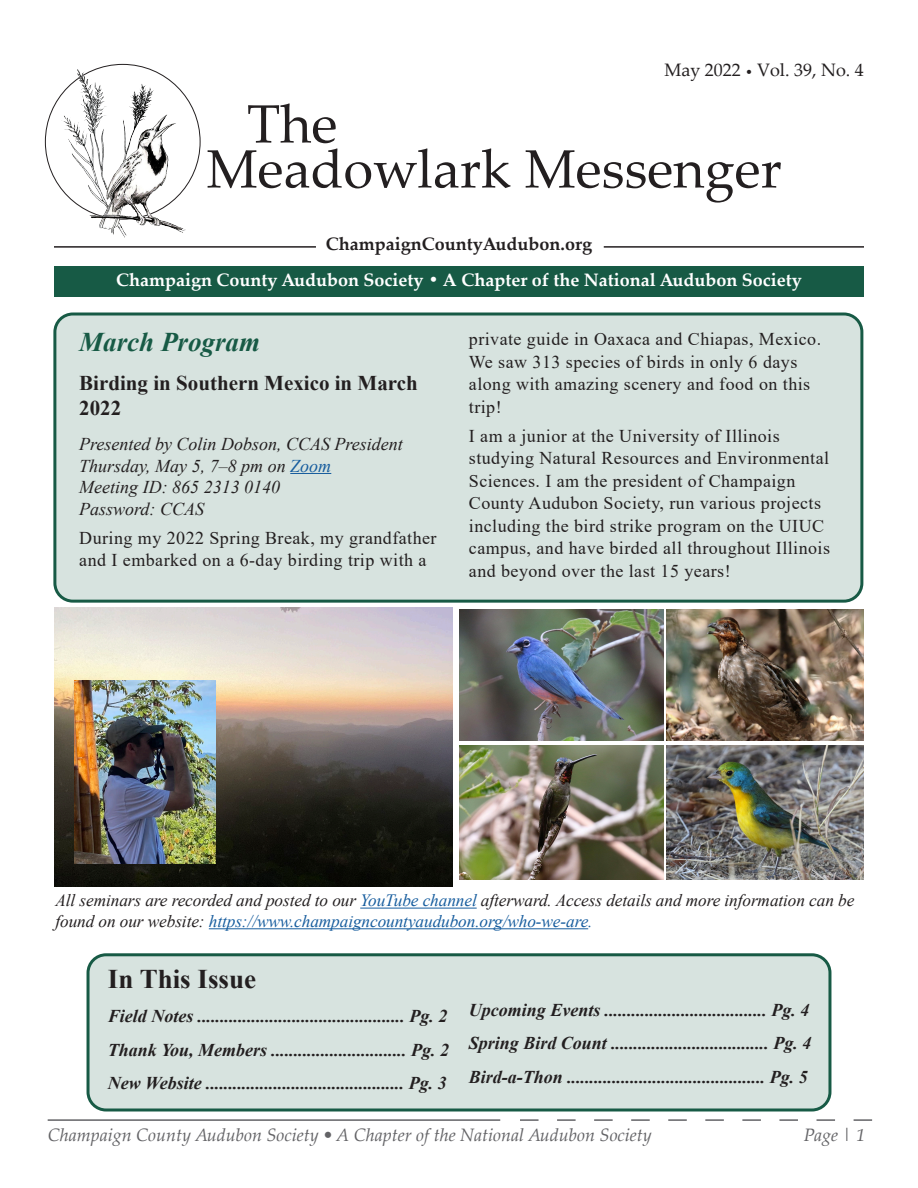
<style>
.page{position:relative;width:918px;height:1188px;background:#fff}
.page>*{position:absolute;margin:0;border:0;box-sizing:border-box;transform-origin:0 0}
.t1{font:54px/45px "Palatino Linotype";color:#231f20}
.t2{font:italic 700 27px "Times New Roman";color:#175a45}
.t3{font:700 27px "Times New Roman";color:#231f20}
.t4{font:700 21px/25.2px "Times New Roman";color:#231f20}
.t5{font:18px/22.5px "Times New Roman";letter-spacing:.025em;color:#231f20}
.t6{font:italic 700 18px/33.8px "Times New Roman";color:#231f20;text-align:justify}
.t7{font:italic 18px/21.6px "Times New Roman";color:#231f20}
.t8{font:italic 18px "Palatino Linotype";color:#636366}
.t9{font:700 18px "Palatino Linotype";color:#fff}
.t10{font:700 18px "Palatino Linotype";color:#231f20}
.t11{font:18px "Palatino Linotype";color:#231f20}
.t12{font:italic 17.25px/20.7px "Times New Roman";letter-spacing:-.005em;color:#231f20}
.s1{font-size:12px}
.s2{color:#175d9e}
</style>
<div class="page">
<div style="left:88px;top:955px;width:742px;height:155px;background:#d7e3df;border-radius:18px"></div>
<div style="left:87px;top:953px;width:744px;height:159px;border:3px solid #175a45;border-radius:18px"></div>
<hr style="left:360px;top:908px;width:117px;height:1px;background:#175d9e">
<hr style="left:209px;top:928px;width:379px;height:1px;background:#175d9e">
<div style="left:55px;top:314px;width:807px;height:287px;background:#d7e3df;border-radius:18px"></div>
<div style="left:53px;top:313px;width:810px;height:290px;border:3px solid #175a45;border-radius:18px"></div>
<hr style="left:290px;top:473px;width:41px;height:1px;background:#175d9e">
<img style="left:54px;top:608px;width:399px;height:278px">
<img style="left:460px;top:745px;width:203px;height:134px">
<img style="left:666px;top:745px;width:198px;height:134px">
<img style="left:460px;top:609px;width:203px;height:132px">
<img style="left:667px;top:609px;width:197px;height:132px">
<img style="left:75px;top:680px;width:141px;height:184px">
<hr style="left:54px;top:246px;width:262px;height:2px;background:#231f20">
<hr style="left:604px;top:246px;width:260px;height:2px;background:#231f20">
<div style="left:54px;top:266px;width:810px;height:31px;background:#175a45"></div>
<svg style="left:520px;top:1119px;width:352px;height:2px"></svg>
<hr style="left:48px;top:1119px;width:452px;height:2px;background:#636366">
<img style="left:59px;top:66px;width:130px;height:172px">
<p class="t11" style="left:664px;top:57px;width:201px">May 2022 <span class="s1">•</span> Vol. 39, No. 4</p>
<h1 class="t1" style="left:207px;top:99px;width:577px;text-indent:40px">The<br>Meadowlark Messenger</h1>
<p class="t10" style="left:326px;top:231px;width:268px">ChampaignCountyAudubon.org</p>
<p class="t9" style="left:116px;top:267px;width:687px">Champaign County Audubon Society • A Chapter of the National Audubon Society</p>
<h2 class="t2" style="left:79px;top:323px;width:182px">March Program</h2>
<p class="t4" style="left:79px;top:369px;width:340px">Birding in Southern Mexico in March<br>2022</p>
<p class="t7" style="left:79px;top:433px;width:325px">Presented by Colin Dobson, CCAS President<br>Thursday, May 5, 7–8 pm on <span class="s2">Zoom<br></span>Meeting ID: 865 2313 0140<br>Password: CCAS</p>
<p class="t5" style="left:79px;top:526px;width:359px">During my 2022 Spring Break, my grandfather and I embarked on a 6-day birding trip with a</p>
<p class="t5" style="left:469px;top:327px;width:354px">private guide in Oaxaca and Chiapas, Mexico.<br>We saw 313 species of birds in only 6 days along with amazing scenery and food on this trip!</p>
<p class="t5" style="left:469px;top:424px;width:363px">I am a junior at the University of Illinois studying Natural Resources and Environmental Sciences. I am the president of Champaign County Audubon Society, run various projects including the bird strike program on the UIUC campus, and have birded all throughout Illinois and beyond over the last 15 years!</p>
<p class="t12" style="left:56px;top:890px;width:800px">All seminars are recorded and posted to our <span class="s2">YouTube channel</span> afterward. Access details and more information can be found on our website: <span class="s2">https://www.champaigncountyaudubon.org/who-we-are.</span></p>
<h2 class="t3" style="left:108px;top:960px;width:150px">In This Issue</h2>
<p class="t6" style="left:108px;top:998px;width:343px">Field Notes .............................................. Pg. 2<br>Thank You, Members .............................. Pg. 2<br>New Website ............................................ Pg. 3</p>
<p class="t6" style="left:469px;top:992px;width:344px">Upcoming Events .................................... Pg. 4<br>Spring Bird Count ................................... Pg. 4<br>Bird-a-Thon ............................................ Pg. 5</p>
<p class="t8" style="left:48px;top:1122px;width:606px">Champaign County Audubon Society • A Chapter of the National Audubon Society</p>
<p class="t8" style="left:804px;top:1122px;width:63px">Page | 1</p>
</div>
